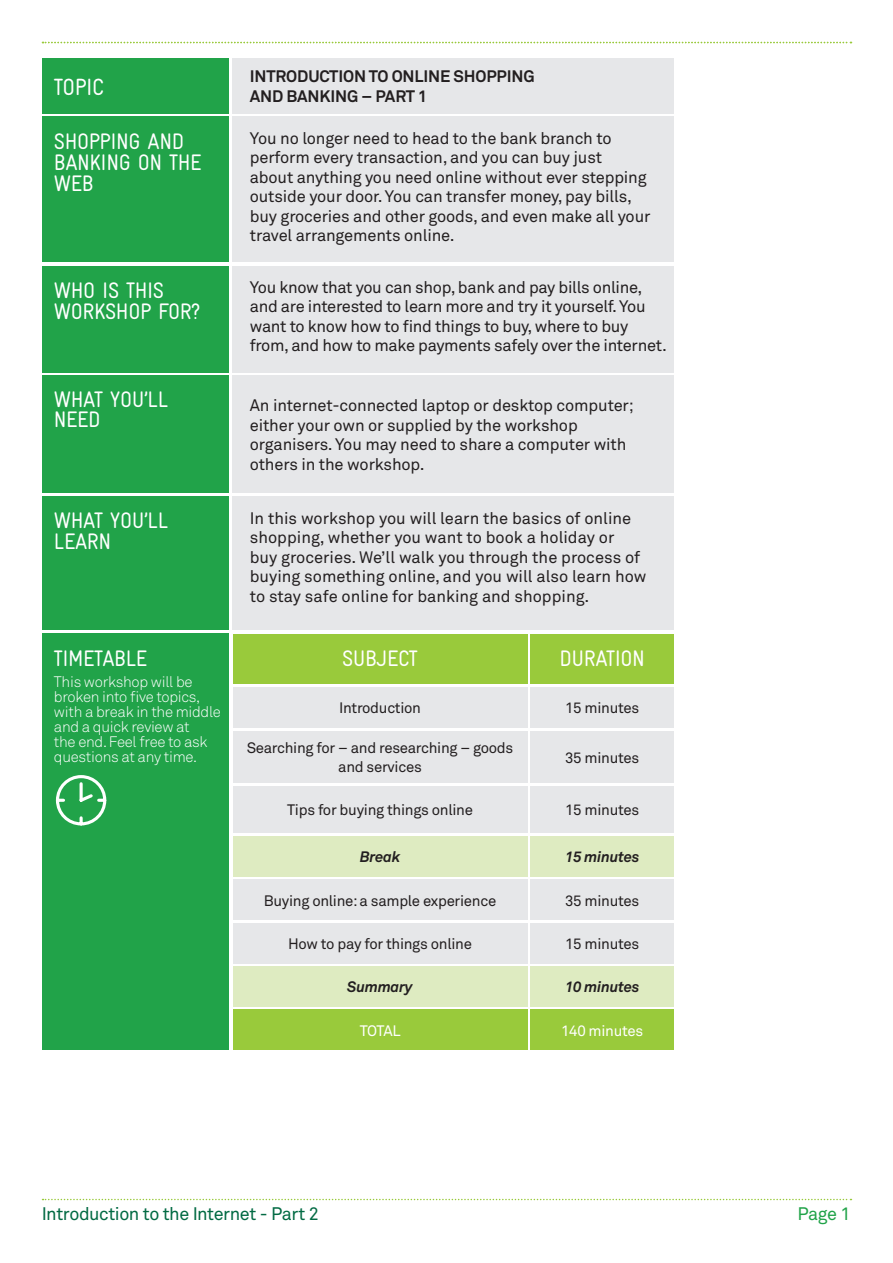
<style>
.page{position:relative;width:893px;height:1263px;background:#fff}
.page>*{position:absolute;margin:0;border:0;box-sizing:border-box;transform-origin:0 0}
.t1{font:condensed 23.55px "Gravur";letter-spacing:-.02em;color:#fff}
.t2{font:condensed 22.5px/21px "Gravur";letter-spacing:-.02em;color:#fff}
.t3{font:18px "Akkurat";letter-spacing:-.025em;color:#026a43}
.t4{font:18px "Akkurat";color:#21a349}
.t5{font:16.5px/19.5px "Akkurat";letter-spacing:-.01em;color:#231f20}
.t6{font:700 16.5px "Akkurat";letter-spacing:-.01em;color:#231f20}
.t7{font:15px/19.5px "Akkurat";letter-spacing:-.02em;color:#231f20;text-align:center}
.t8{font:300 15px/15px "Akkurat";letter-spacing:-.02em;color:#fff}
.t9{font:italic 700 15px "Akkurat";letter-spacing:-.02em;color:#231f20}
.t10{font:15px "Akkurat";letter-spacing:-.02em;color:#fff}
</style>
<div class="page">
<svg style="left:43px;top:42px;width:808px;height:1px"></svg>
<svg style="left:43px;top:1199px;width:808px;height:1px"></svg>
<div style="left:43px;top:58px;width:186px;height:55px;background:#21a349"></div>
<div style="left:233px;top:58px;width:441px;height:55px;background:#e6e7e9"></div>
<div style="left:43px;top:117px;width:186px;height:145px;background:#21a349"></div>
<div style="left:233px;top:117px;width:441px;height:145px;background:#e6e7e9"></div>
<div style="left:43px;top:496px;width:186px;height:134px;background:#21a349"></div>
<div style="left:233px;top:496px;width:441px;height:134px;background:#e6e7e9"></div>
<div style="left:43px;top:634px;width:186px;height:416px;background:#21a349"></div>
<div style="left:233px;top:634px;width:294px;height:50px;background:#99ca3b"></div>
<div style="left:233px;top:687px;width:294px;height:40px;background:#e6e7e9"></div>
<div style="left:233px;top:731px;width:294px;height:51px;background:#e6e7e9"></div>
<div style="left:233px;top:786px;width:294px;height:47px;background:#e6e7e9"></div>
<div style="left:233px;top:836px;width:294px;height:40px;background:#deebc1"></div>
<div style="left:233px;top:880px;width:294px;height:40px;background:#e6e7e9"></div>
<div style="left:233px;top:923px;width:294px;height:40px;background:#e6e7e9"></div>
<div style="left:233px;top:966px;width:294px;height:40px;background:#deebc1"></div>
<div style="left:233px;top:1010px;width:294px;height:40px;background:#99ca3b"></div>
<div style="left:530px;top:687px;width:144px;height:40px;background:#e6e7e9"></div>
<div style="left:530px;top:731px;width:144px;height:51px;background:#e6e7e9"></div>
<div style="left:530px;top:786px;width:144px;height:47px;background:#e6e7e9"></div>
<div style="left:530px;top:836px;width:144px;height:40px;background:#deebc1"></div>
<div style="left:530px;top:880px;width:144px;height:40px;background:#e6e7e9"></div>
<div style="left:530px;top:923px;width:144px;height:40px;background:#e6e7e9"></div>
<div style="left:530px;top:966px;width:144px;height:40px;background:#deebc1"></div>
<div style="left:530px;top:1010px;width:144px;height:40px;background:#99ca3b"></div>
<div style="left:530px;top:634px;width:144px;height:50px;background:#99ca3b"></div>
<svg style="left:55px;top:775px;width:52px;height:51px"></svg>
<div style="left:43px;top:266px;width:186px;height:106px;background:#21a349"></div>
<div style="left:233px;top:266px;width:441px;height:106px;background:#e6e7e9"></div>
<div style="left:43px;top:375px;width:186px;height:118px;background:#21a349"></div>
<div style="left:233px;top:375px;width:441px;height:118px;background:#e6e7e9"></div>
<p class="t1" style="left:54px;top:74px;width:52px">TOPIC</p>
<p class="t2" style="left:54px;top:131px;width:149px">SHOPPING AND<br>BANKING ON THE<br>WEB</p>
<p class="t6" style="left:250px;top:65px;width:286px">INTRODUCTION TO ONLINE SHOPPING</p>
<p class="t6" style="left:250px;top:86px;width:179px">AND BANKING – PART 1</p>
<p class="t5" style="left:250px;top:129px;width:402px">You no longer need to head to the bank branch to perform every transaction, and you can buy just<br>about anything you need online without ever stepping outside your door. You can transfer money, pay bills, buy groceries and other goods, and even make all your travel arrangements online.</p>
<p class="t2" style="left:54px;top:280px;width:148px">WHO IS THIS<br>WORKSHOP FOR?</p>
<p class="t5" style="left:250px;top:278px;width:419px">You know that you can shop, bank and pay bills online, and are interested to learn more and try it yourself. You want to know how to find things to buy, where to buy from, and how to make payments safely over the internet.</p>
<p class="t2" style="left:54px;top:390px;width:116px;line-height:19.5px">WHAT YOU’LL<br>NEED</p>
<p class="t2" style="left:54px;top:510px;width:116px">WHAT YOU’LL<br>LEARN</p>
<p class="t2" style="left:54px;top:648px;width:95px">TIMETABLE</p>
<p class="t8" style="left:54px;top:674px;width:168px">This workshop will be broken into five topics, with a break in the middle and a quick review at<br>the end. Feel free to ask questions at any time.</p>
<p class="t5" style="left:250px;top:396px;width:385px">An internet-connected laptop or desktop computer; either your own or supplied by the workshop organisers. You may need to share a computer with others in the workshop.</p>
<p class="t5" style="left:250px;top:509px;width:398px">In this workshop you will learn the basics of online shopping, whether you want to book a holiday or<br>buy groceries. We’ll walk you through the process of buying something online, and you will also learn how to stay safe online for banking and shopping.</p>
<p class="t2" style="left:342px;top:648px;width:77px">SUBJECT</p>
<p class="t7" style="left:339px;top:698px;width:84px">Introduction</p>
<p class="t7" style="left:247px;top:738px;width:268px">Searching for – and researching – goods and services</p>
<p class="t7" style="left:287px;top:801px;width:187px">Tips for buying things online</p>
<p class="t9" style="left:360px;top:847px;width:42px">Break</p>
<p class="t7" style="left:264px;top:891px;width:234px">Buying online: a sample experience</p>
<p class="t7" style="left:288px;top:934px;width:185px">How to pay for things online</p>
<p class="t9" style="left:347px;top:977px;width:67px">Summary</p>
<p class="t10" style="left:360px;top:1021px;width:42px">TOTAL</p>
<p class="t2" style="left:559px;top:648px;width:87px">DURATION</p>
<p class="t7" style="left:565px;top:698px;width:76px">15 minutes</p>
<p class="t7" style="left:565px;top:748px;width:76px">35 minutes</p>
<p class="t7" style="left:565px;top:801px;width:76px">15 minutes</p>
<p class="t9" style="left:565px;top:847px;width:76px">15 minutes</p>
<p class="t7" style="left:565px;top:891px;width:76px">35 minutes</p>
<p class="t7" style="left:565px;top:934px;width:76px">15 minutes</p>
<p class="t9" style="left:565px;top:977px;width:76px">10 minutes</p>
<p class="t10" style="left:561px;top:1021px;width:84px">140 minutes</p>
<p class="t3" style="left:42px;top:1203px;width:279px">Introduction to the Internet - Part 2</p>
<p class="t4" style="left:797px;top:1203px;width:55px">Page 1</p>
</div>
